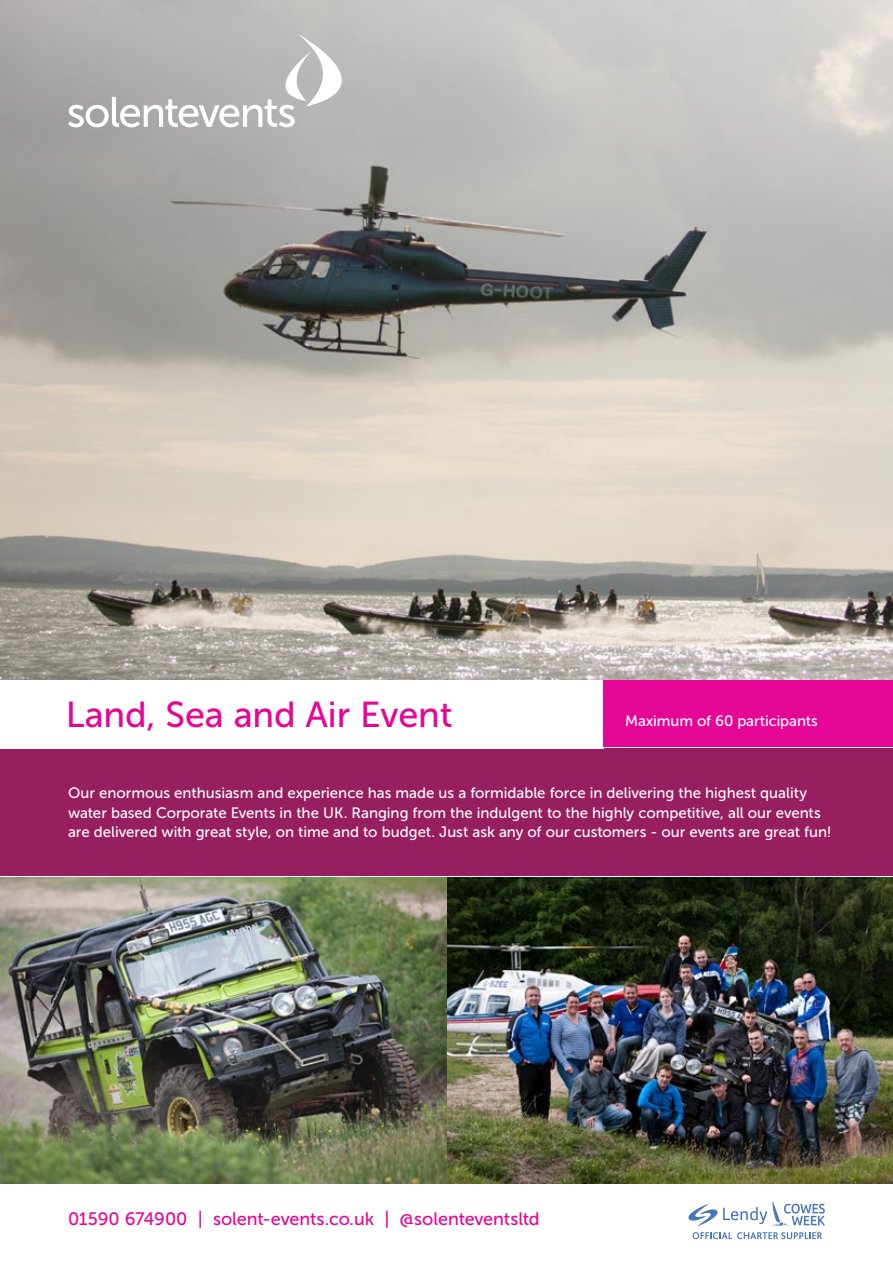
<style>
.page{position:relative;width:893px;height:1263px;background:#fff}
.page>*{position:absolute;margin:0;border:0;box-sizing:border-box;transform-origin:0 0}
.t1{font:36px "Museo Sans 500";letter-spacing:-.005em;color:#e50695}
.t2{font:18px "Museo Sans 500";letter-spacing:-.01em;color:#e50695}
.t3{font:15px/19.5px "Museo Sans 500";color:#fff}
</style>
<div class="page">
<div style="left:0;top:748px;width:893px;height:128px;background:#971e60"></div>
<img style="left:0;top:0;width:893px;height:679px">
<div style="left:604px;top:680px;width:289px;height:67px;background:#e50695"></div>
<img style="left:0;top:877px;width:446px;height:306px">
<img style="left:448px;top:877px;width:445px;height:306px">
<svg style="left:68px;top:34px;width:274px;height:93px;background:#bcbbbb"></svg>
<svg style="left:693px;top:1232px;width:129px;height:7px"></svg>
<svg style="left:688px;top:1201px;width:137px;height:25px"></svg>
<h1 class="t1" style="left:66px;top:695px;width:388px">Land, Sea and Air Event</h1>
<p class="t3" style="left:625px;top:711px;width:194px">Maximum of 60 participants</p>
<p class="t3" style="left:68px;top:783px;width:765px">Our enormous enthusiasm and experience has made us a formidable force in delivering the highest quality water based Corporate Events in the UK. Ranging from the indulgent to the highly competitive, all our events are delivered with great style, on time and to budget. Just ask any of our customers - our events are great fun!</p>
<p class="t2" style="left:68px;top:1209px;width:473px">01590 674900 | solent-events.co.uk | @solenteventsltd</p>
</div>
